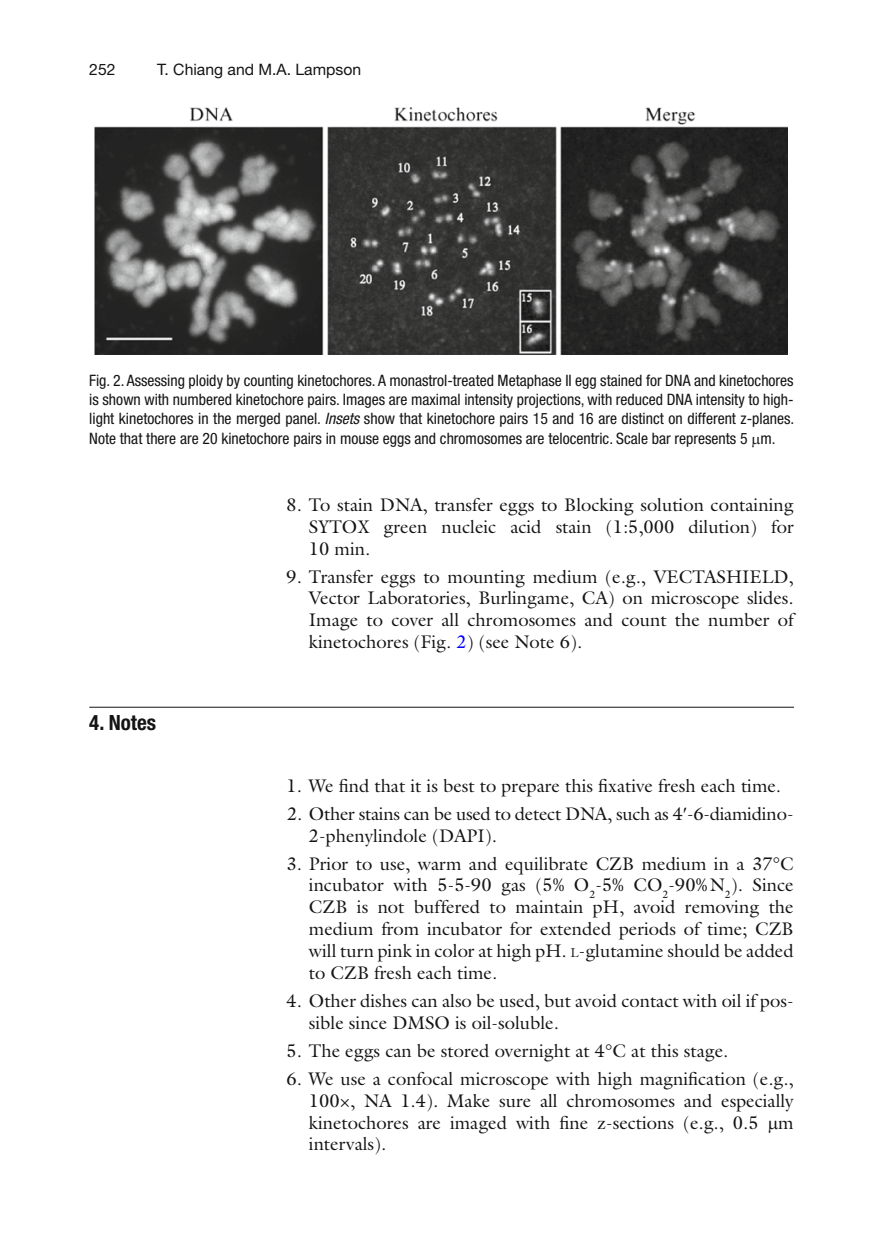
<style>
.page{position:relative;width:883px;height:1260px;background:#fff}
.page>*{position:absolute;margin:0;border:0;box-sizing:border-box;transform-origin:0 0}
.t1{font:700 condensed 21px "Helvetica Neue";color:#131413}
.t2{font:18.38px/21.9px "Galliard";color:#131413;text-align:justify}
.t3{font:condensed 15.75px/19.2px "Helvetica Neue";color:#131413;text-align:justify}
.t4{font:15.75px "Helvetica Neue";color:#131413}
.s1{font-style:italic}
.s2{color:#00f}
.s3{font-size:12.78px}
</style>
<div class="page">
<hr style="left:89px;top:707px;width:705px;height:1px;background:#131413">
<img style="left:95px;top:107px;width:693px;height:247px">
<p class="t4" style="left:89px;top:64px;width:28px">252</p>
<p class="t4" style="left:157px;top:64px;width:205px">T. Chiang and M.A. Lampson</p>
<p class="t3" style="left:89px;top:372px;width:707px">Fig. 2. Assessing ploidy by counting kinetochores. A monastrol-treated Metaphase II egg stained for DNA and kinetochores is shown with numbered kinetochore pairs. Images are maximal intensity projections, with reduced DNA intensity to high&shy;light kinetochores in the merged panel. <span class="s1">Insets</span> show that kinetochore pairs 15 and 16 are distinct on different z-planes.<br>Note that there are 20 kinetochore pairs in mouse eggs and chromosomes are telocentric. Scale bar represents 5 m.</p>
<p class="t1" style="left:89px;top:715px;width:68px">4. Notes</p>
<p class="t2" style="left:309px;top:496px;width:486px;text-indent:-22px">8. To stain DNA, transfer eggs to Blocking solution containing SYTOX green nucleic acid stain (1:5,000 dilution) for 10 min.</p>
<p class="t2" style="left:309px;top:567px;width:486px;text-indent:-22px">9. Transfer eggs to mounting medium (e.g., VECTASHIELD, Vector Laboratories, Burlingame, CA) on microscope slides.<br>Image to cover all chromosomes and count the number of kinetochores (Fig. <span class="s2">2</span>) (see Note 6 ).</p>
<p class="t2" style="left:287px;top:776px;width:496px">1. We fi nd that it is best to prepare this fi xative fresh each time.</p>
<p class="t2" style="left:309px;top:804px;width:486px;text-indent:-22px">2. Other stains can be used to detect DNA, such as 4 -6-diamidino-<br>2-phenylindole (DAPI).</p>
<p class="t2" style="left:309px;top:854px;width:486px;text-indent:-22px">3. Prior to use, warm and equilibrate CZB medium in a 37°C incubator with 5-5-90 gas (5% O <sub>2</sub>-5% CO <sub>2</sub>-90% N <sub>2</sub>). Since CZB is not buffered to maintain pH, avoid removing the medium from incubator for extended periods of time; CZB will turn pink in color at high pH. <span class="s3">L</span>-glutamine should be added to CZB fresh each time.</p>
<p class="t2" style="left:309px;top:992px;width:486px;text-indent:-22px">4. Other dishes can also be used, but avoid contact with oil if pos&shy;sible since DMSO is oil-soluble.</p>
<p class="t2" style="left:287px;top:1042px;width:443px">5. The eggs can be stored overnight at 4°C at this stage.</p>
<p class="t2" style="left:309px;top:1070px;width:486px;text-indent:-22px">6. We use a confocal microscope with high magni fi cation (e.g., 100×, NA 1.4). Make sure all chromosomes and especially kinetochores are imaged with fi ne z-sections (e.g., 0.5 m intervals).</p>
</div>
